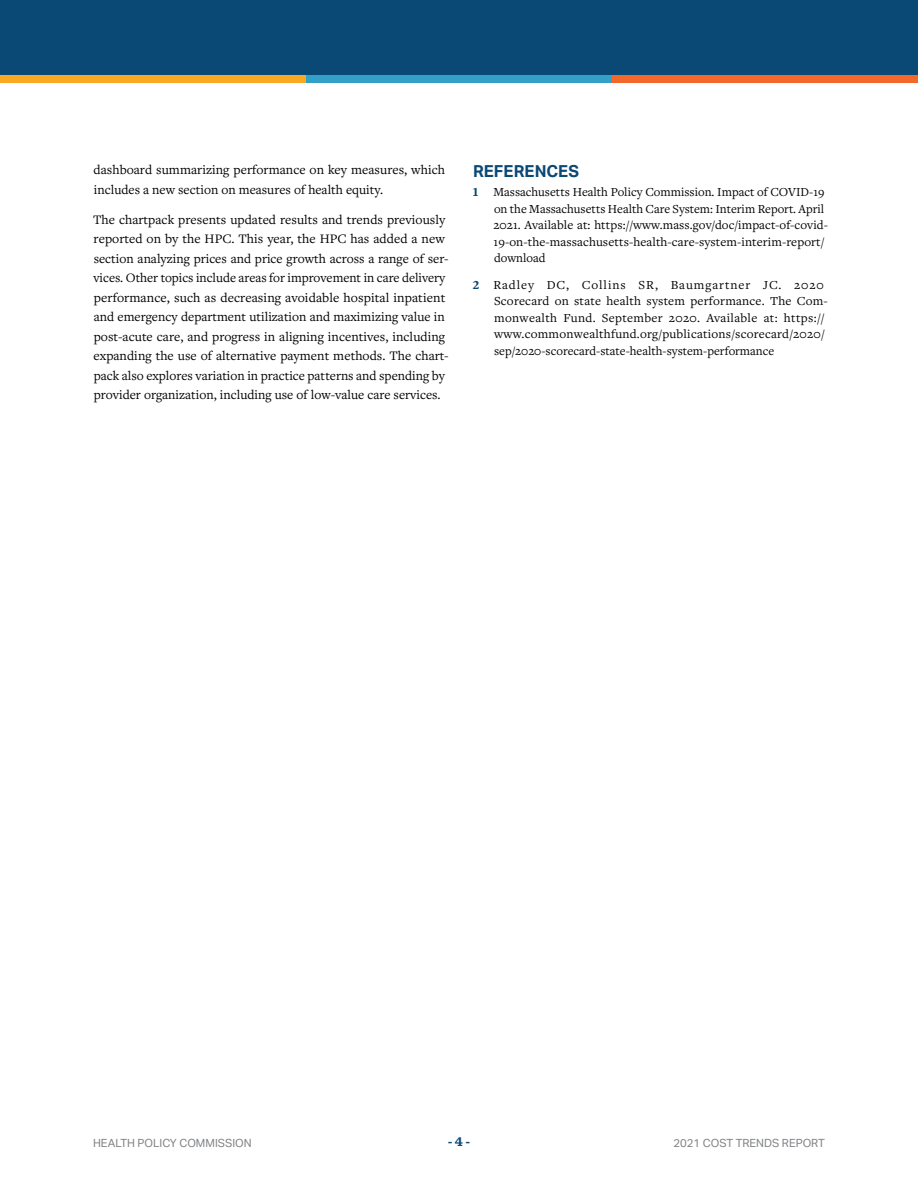
<style>
.page{position:relative;width:918px;height:1188px;background:#fff}
.page>*{position:absolute;margin:0;border:0;box-sizing:border-box;transform-origin:0 0}
.H1_endnotes{font:700 16.5px "Aktiv Grotesk";color:#0a4875}
.body{font:13.5px/19.5px "Freight Text Pro";color:#000}
.t1{font:700 13.5px "Sentinel";color:#0a4875}
.endnotes{font:12.75px/16.5px "Freight Text Pro";letter-spacing:.005em;color:#000}
.t2{font:11.25px "Aktiv Grotesk";color:#808285}
.s1{font-weight:900;color:#0a4875}
</style>
<div class="page">
<div style="left:0;top:75px;width:306px;height:7px;background:#faa821"></div>
<div style="left:306px;top:75px;width:306px;height:7px;background:#33a0c8"></div>
<div style="left:612px;top:75px;width:306px;height:7px;background:#f2682b"></div>
<div style="left:0;top:0;width:918px;height:75px;background:#0a4875"></div>
<p class="body" style="left:94px;top:160px;width:353px">dashboard summarizing performance on key measures, which includes a new section on measures of health equity.</p>
<p class="body" style="left:93px;top:209px;width:357px">The chartpack presents updated results and trends previously reported on by the HPC. This year, the HPC has added a new section analyzing prices and price growth across a range of ser&shy;vices. Other topics include areas for improvement in care delivery performance, such as decreasing avoidable hospital inpatient and emergency department utilization and maximizing value in post-acute care, and progress in aligning incentives, including expanding the use of alternative payment methods. The chart&shy;pack also explores variation in practice patterns and spending by provider organization, including use of low-value care services.</p>
<p class="H1_endnotes" style="left:473px;top:161px;width:107px">REFERENCES</p>
<p class="endnotes" style="left:493px;top:183px;width:336px;text-indent:-21px"><span class="s1">1</span> Massachusetts Health Policy Commission. Impact of COVID-19 on the Massachusetts Health Care System: Interim Report. April 2021. Available at: https://www.mass.gov/doc/impact-of-covid-19-on-the-massachusetts-health-care-system-interim-report/ download</p>
<p class="endnotes" style="left:494px;top:276px;width:335px;text-indent:-21px"><span class="s1">2</span> Radley DC, Collins SR, Baumgartner JC. 2020<br>Scorecard on state health system performance. The Com&shy;monwealth Fund. September 2020. Available at: https:// www.commonwealthfund.org/publications/scorecard/2020/ sep/2020-scorecard-state-health-system-performance</p>
<p class="t2" style="left:93px;top:1136px;width:160px">HEALTH POLICY COMMISSION</p>
<p class="t1" style="left:448px;top:1131px;width:24px">- 4 -</p>
<p class="t2" style="left:674px;top:1136px;width:153px">2021 COST TRENDS REPORT</p>
</div>
